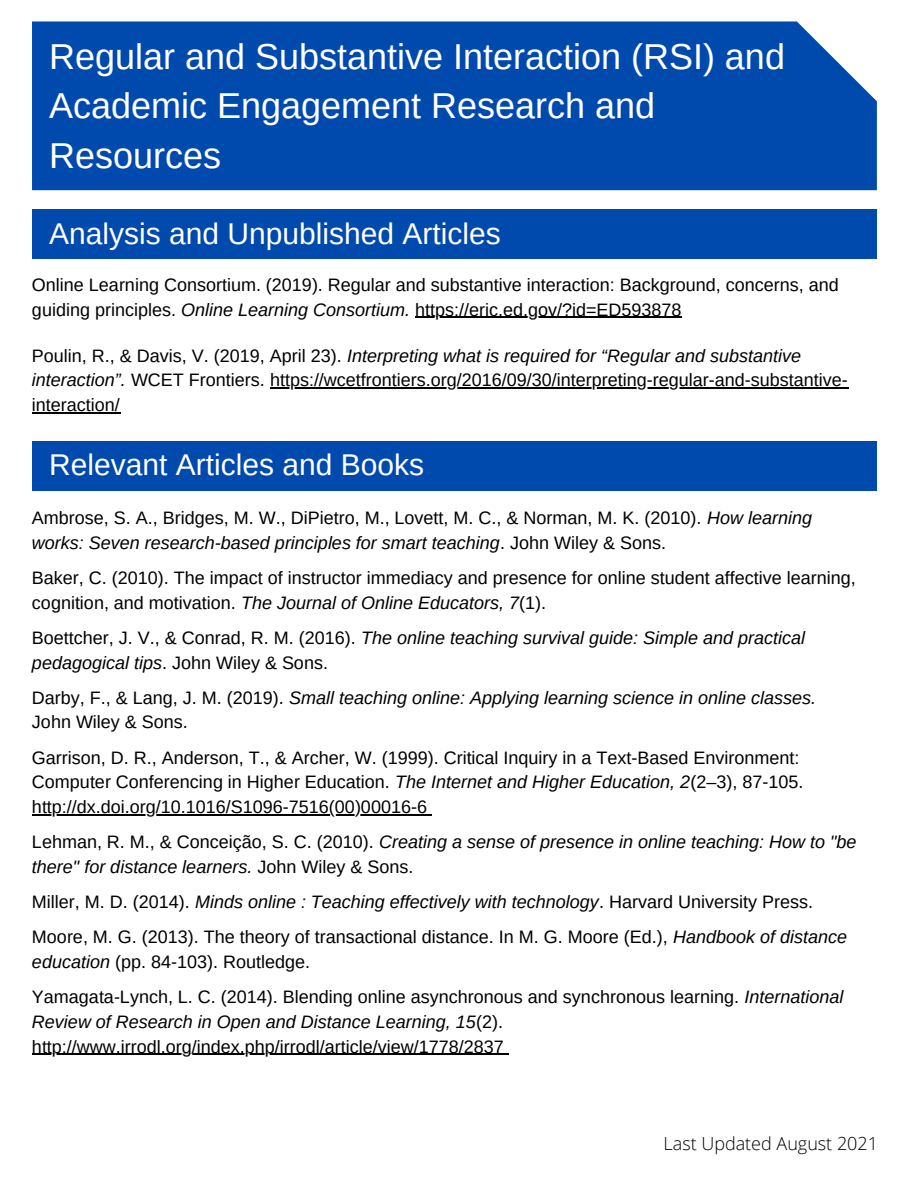
<style>
.page{position:relative;width:918px;height:1188px;background:#fff}
.page>*{position:absolute;margin:0;border:0;box-sizing:border-box;transform-origin:0 0}
.t1{font:36px/49.5px "Arimo";color:#fff}
.t2{font:30px "Arimo";color:#fff}
.t3{font:18px/24.8px "Arimo";color:#000}
.t4{font:italic 18px/24.8px "Arimo";color:#000}
.t5{font:300 18px "Open Sans";color:#000}
.s1{font-style:italic}
.s2{font-style:normal}
</style>
<div class="page">
<div style="left:32px;top:21px;width:845px;height:169px;background:#004aad"></div>
<div style="left:32px;top:210px;width:845px;height:49px;background:#004aad"></div>
<div style="left:32px;top:441px;width:845px;height:49px;background:#004aad"></div>
<hr style="left:415px;top:317px;width:267px;height:1px;background:#000">
<hr style="left:270px;top:387px;width:578px;height:2px;background:#000">
<hr style="left:32px;top:412px;width:88px;height:1px;background:#000">
<hr style="left:32px;top:814px;width:395px;height:1px;background:#000">
<hr style="left:32px;top:1054px;width:472px;height:1px;background:#000">
<p class="t1" style="left:49px;top:31px;width:737px">Regular and Substantive Interaction (RSI) and<br>Academic Engagement Research and<br>Resources</p>
<p class="t2" style="left:49px;top:217px;width:453px">Analysis and Unpublished Articles</p>
<p class="t3" style="left:32px;top:272px;width:808px">Online Learning Consortium. (2019). Regular and substantive interaction: Background, concerns, and guiding principles. <span class="s1">Online Learning Consortium.</span> https://eric.ed.gov/?id=ED593878</p>
<p class="t3" style="left:32px;top:343px;width:817px">Poulin, R., &amp; Davis, V. (2019, April 23). <span class="s1">Interpreting what is required for “Regular and substantive interaction”.</span> WCET Frontiers. https://wcetfrontiers.org/2016/09/30/interpreting-regular-and-substantive&shy;interaction/</p>
<p class="t2" style="left:49px;top:448px;width:377px">Relevant Articles and Books</p>
<p class="t3" style="left:32px;top:505px;width:782px">Ambrose, S. A., Bridges, M. W., DiPietro, M., Lovett, M. C., &amp; Norman, M. K. (2010). <span class="s1">How learning works: Seven research-based principles for smart teaching</span>. John Wiley &amp; Sons.</p>
<p class="t3" style="left:32px;top:565px;width:825px">Baker, C. (2010). The impact of instructor immediacy and presence for online student affective learning, cognition, and motivation. <span class="s1">The Journal of Online Educators, 7</span>(1).</p>
<p class="t4" style="left:32px;top:625px;width:775px"><span class="s2">Boettcher, J. V., &amp; Conrad, R. M. (2016).</span> The online teaching survival guide: Simple and practical pedagogical tips<span class="s2">. John Wiley &amp; Sons.</span></p>
<p class="t4" style="left:32px;top:685px;width:786px"><span class="s2">Darby, F., &amp; Lang, J. M. (2019).</span> Small teaching online: Applying learning science in online classes.<br><span class="s2">John Wiley &amp; Sons.</span></p>
<p class="t3" style="left:32px;top:745px;width:773px">Garrison, D. R., Anderson, T., &amp; Archer, W. (1999). Critical Inquiry in a Text-Based Environment:<br>Computer Conferencing in Higher Education. <span class="s1">The Internet and Higher Education, 2</span>(2–3), 87-105.</p>
<p class="t3" style="left:32px;top:794px;width:397px">http://dx.doi.org/10.1016/S1096-7516(00)00016-6</p>
<p class="t4" style="left:32px;top:830px;width:826px"><span class="s2">Lehman, R. M., &amp; Conceição, S. C. (2010).</span> Creating a sense of presence in online teaching: How to "be there" for distance learners. <span class="s2">John Wiley &amp; Sons.</span></p>
<p class="t4" style="left:32px;top:890px;width:783px"><span class="s2">Miller, M. D. (2014).</span> Minds online : Teaching effectively with technology<span class="s2">. Harvard University Press.</span></p>
<p class="t3" style="left:32px;top:925px;width:817px">Moore, M. G. (2013). The theory of transactional distance. In M. G. Moore (Ed.), <span class="s1">Handbook of distance education</span> (pp. 84-103). Routledge.</p>
<p class="t3" style="left:32px;top:985px;width:813px">Yamagata-Lynch, L. C. (2014). Blending online asynchronous and synchronous learning. <span class="s1">International<br>Review of Research in Open and Distance Learning, 15</span>(2). http://www.irrodl.org/index.php/irrodl/article/view/1778/2837</p>
<p class="t5" style="left:664px;top:1131px;width:216px">Last Updated August 2021</p>
</div>
